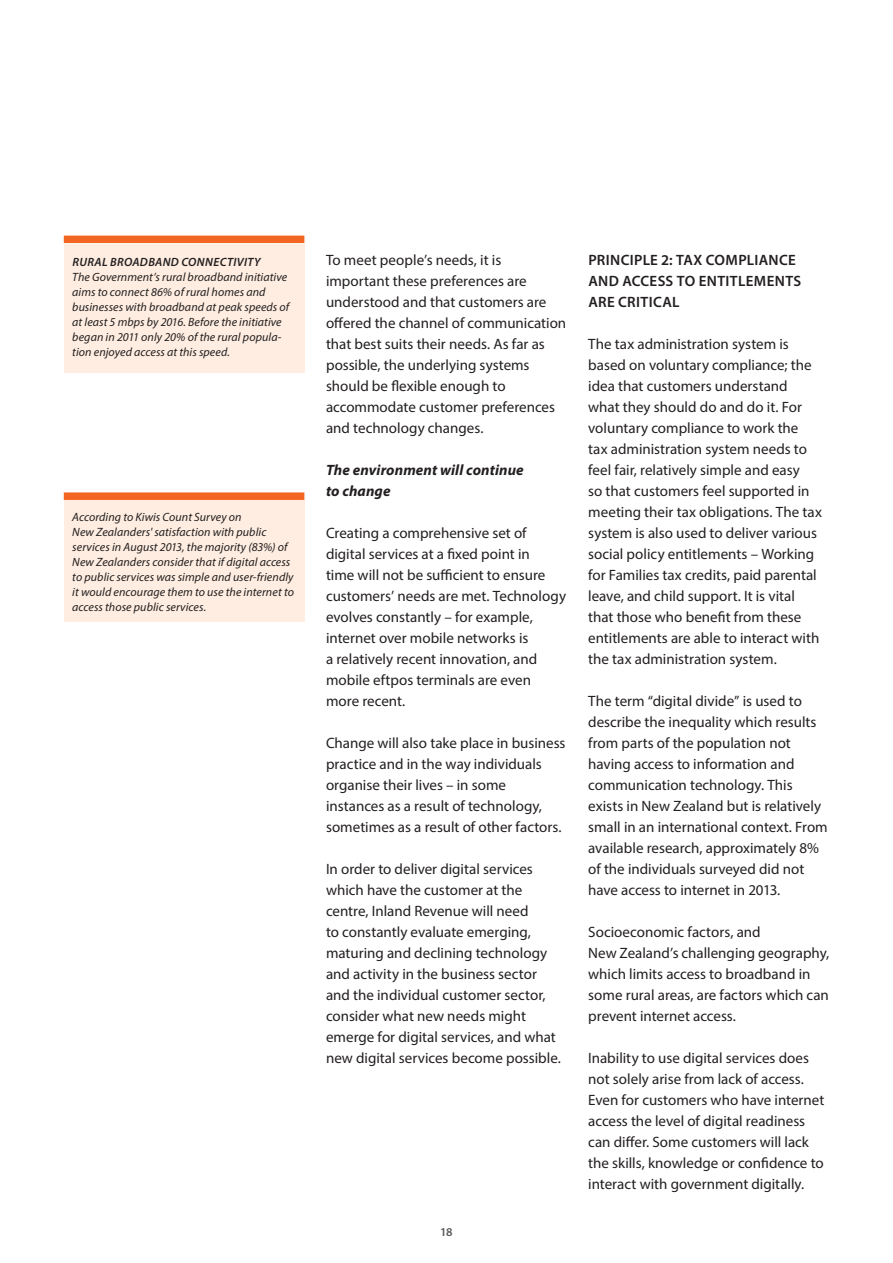
<style>
.page{position:relative;width:893px;height:1263px;background:#fff}
.page>*{position:absolute;margin:0;border:0;box-sizing:border-box;transform-origin:0 0}
.Body_Text_paragraph{font:15px/21px "Myriad Pro";color:#231f20}
.Body_Text_paragraph-2{font:600 15px/21px "Myriad Pro";letter-spacing:.025em;color:#231f20}
.Body_Text_paragraph-3{font:italic 700 15px/21px "Myriad Pro";letter-spacing:.005em;color:#231f20}
.t1{font:italic 12px/15px "Myriad Pro";letter-spacing:.005em;color:#231f20}
.t2{font:italic 600 12px "Myriad Pro";letter-spacing:.03em;color:#231f20}
.t3{font:600 12px "Myriad Pro";color:#57585a}
</style>
<div class="page">
<div style="left:64px;top:244px;width:240px;height:129px;background:#feede0"></div>
<div style="left:64px;top:236px;width:240px;height:7px;background:#f36621"></div>
<div style="left:64px;top:499px;width:240px;height:123px;background:#feede0"></div>
<div style="left:64px;top:492px;width:240px;height:8px;background:#f36621"></div>
<p class="t2" style="left:72px;top:255px;width:190px">RURAL BROADBAND CONNECTIVITY</p>
<p class="t1" style="left:72px;top:269px;width:219px">The Government’s rural broadband initiative aims to connect 86% of rural homes and businesses with broadband at peak speeds of at least 5 mbps by 2016. Before the initiative began in 2011 only 20% of the rural popula&shy;tion enjoyed access at this speed.</p>
<p class="t1" style="left:72px;top:509px;width:223px">According to Kiwis Count Survey on<br>New Zealanders' satisfaction with public services in August 2013, the majority (83%) of New Zealanders consider that if digital access to public services was simple and user-friendly it would encourage them to use the internet to access those public services.</p>
<p class="Body_Text_paragraph" style="left:326px;top:249px;width:242px">To meet people’s needs, it is important these preferences are understood and that customers are offered the channel of communication that best suits their needs. As far as possible, the underlying systems should be flexible enough to accommodate customer preferences and technology changes.</p>
<p class="Body_Text_paragraph-3" style="left:326px;top:459px;width:199px">The environment will continue to change</p>
<p class="Body_Text_paragraph" style="left:326px;top:522px;width:242px">Creating a comprehensive set of digital services at a fixed point in<br>time will not be sufficient to ensure customers’ needs are met. Technology evolves constantly – for example, internet over mobile networks is<br>a relatively recent innovation, and mobile eftpos terminals are even more recent.</p>
<p class="Body_Text_paragraph" style="left:326px;top:732px;width:241px">Change will also take place in business practice and in the way individuals organise their lives – in some instances as a result of technology, sometimes as a result of other factors.</p>
<p class="Body_Text_paragraph" style="left:326px;top:858px;width:236px">In order to deliver digital services which have the customer at the centre, Inland Revenue will need<br>to constantly evaluate emerging, maturing and declining technology and activity in the business sector and the individual customer sector, consider what new needs might emerge for digital services, and what new digital services become possible.</p>
<p class="t3" style="left:440px;top:1224px;width:14px">18</p>
<p class="Body_Text_paragraph-2" style="left:588px;top:249px;width:214px">PRINCIPLE 2: TAX COMPLIANCE<br>AND ACCESS TO ENTITLEMENTS<br>ARE CRITICAL</p>
<p class="Body_Text_paragraph" style="left:588px;top:333px;width:235px">The tax administration system is based on voluntary compliance; the idea that customers understand what they should do and do it. For voluntary compliance to work the<br>tax administration system needs to feel fair, relatively simple and easy<br>so that customers feel supported in meeting their tax obligations. The tax system is also used to deliver various social policy entitlements – Working for Families tax credits, paid parental leave, and child support. It is vital that those who benefit from these entitlements are able to interact with the tax administration system.</p>
<p class="Body_Text_paragraph" style="left:588px;top:690px;width:241px">The term “digital divide” is used to describe the inequality which results from parts of the population not having access to information and communication technology. This exists in New Zealand but is relatively small in an international context. From available research, approximately 8% of the individuals surveyed did not have access to internet in 2013.</p>
<p class="Body_Text_paragraph" style="left:588px;top:921px;width:242px">Socioeconomic factors, and<br>New Zealand’s challenging geography, which limits access to broadband in some rural areas, are factors which can prevent internet access.</p>
<p class="Body_Text_paragraph" style="left:588px;top:1047px;width:238px">Inability to use digital services does not solely arise from lack of access.<br>Even for customers who have internet access the level of digital readiness can differ. Some customers will lack the skills, knowledge or confidence to interact with government digitally.</p>
</div>
